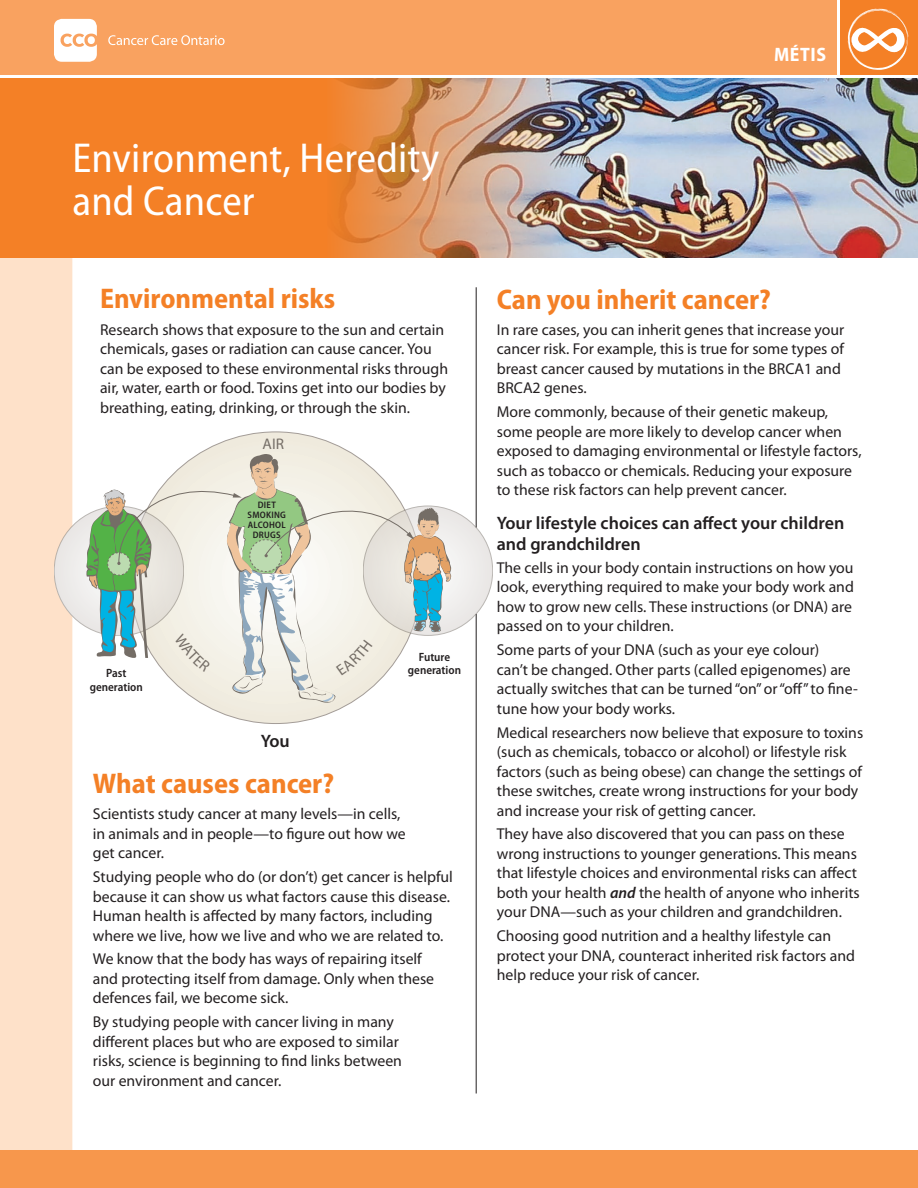
<style>
.page{position:relative;width:918px;height:1188px;background:#fff}
.page>*{position:absolute;margin:0;border:0;box-sizing:border-box;transform-origin:0 0}
.MAIN_TITLE_White{font:semi-condensed 42px/43.5px "Myriad Pro";letter-spacing:.005em;color:#fff}
.Text_Heading_1{font:700 semi-condensed 28.5px "Myriad Pro";color:#f48026}
.People{font:700 semi-condensed 19.5px "Myriad Pro";letter-spacing:.03em;color:#fff}
.Text_Heading_2{font:600 18px/21px "Myriad Pro";color:#231f20}
.Text{font:15.75px/19.5px "Myriad Pro";color:#231f20}
.t1{font:15.45px "Myriad Pro";color:#746d66}
.t2{font:600 semi-condensed 12px/13.5px "Myriad Pro";color:#231f20;text-align:center}
.t3{font:600 semi-condensed 9.45px/9.9px "Myriad Pro";letter-spacing:.03em;color:#231f20;text-align:center}
.s1{font-weight:600;font-style:italic}
</style>
<div class="page">
<div style="left:0;top:258px;width:72px;height:892px;background:#fee1c9"></div>
<div style="left:0;top:0;width:837px;height:75px;background:#f9a260"></div>
<hr style="left:476px;top:287px;width:1px;height:241px;background:#231f20">
<hr style="left:476px;top:614px;width:1px;height:480px;background:#231f20">
<div style="left:0;top:1150px;width:918px;height:38px;background:#f7974c"></div>
<div style="left:840px;top:0;width:78px;height:75px;background:#f48026"></div>
<img style="left:573px;top:78px;width:345px;height:180px">
<img style="left:326px;top:78px;width:247px;height:180px">
<div style="left:0;top:78px;width:326px;height:180px;background:#f48026"></div>
<svg style="left:848px;top:9px;width:61px;height:61px"></svg>
<svg style="left:108px;top:35px;width:117px;height:10px"></svg>
<svg style="left:54px;top:19px;width:43px;height:43px;background:#fdefe4"></svg>
<svg style="left:130px;top:432px;width:292px;height:292px;background:#ebe7da"></svg>
<div style="left:54px;top:506px;width:130px;height:130px;background:#eceae8;border-radius:65px"></div>
<div style="left:363px;top:506px;width:130px;height:129px;background:#edebe9;border-radius:65px"></div>
<svg style="left:85px;top:454px;width:367px;height:249px"></svg>
<p class="MAIN_TITLE_White" style="left:72px;top:137px;width:368px">Environment, Heredity and Cancer</p>
<p class="Text_Heading_1" style="left:100px;top:283px;width:237px">Environmental risks</p>
<p class="Text" style="left:100px;top:320px;width:350px">Research shows that exposure to the sun and certain chemicals, gases or radiation can cause cancer. You can be exposed to these environmental risks through air, water, earth or food. Toxins get into our bodies by breathing, eating, drinking, or through the skin.</p>
<p class="t1" style="left:263px;top:434px;width:23px">AIR</p>
<p class="t2" style="left:90px;top:667px;width:55px">Past generation</p>
<p class="t3" style="left:248px;top:500px;width:40px">DIET<br>SMOKING<br>ALCOHOL<br>DRUGS</p>
<p class="Text_Heading_2" style="left:261px;top:731px;width:31px">You</p>
<p class="t2" style="left:408px;top:650px;width:55px">Future generation</p>
<p class="Text_Heading_1" style="left:93px;top:768px;width:243px">What causes cancer?</p>
<p class="Text" style="left:93px;top:805px;width:314px">Scientists study cancer at many levels—in cells, in animals and in people—to figure out how we get cancer.</p>
<p class="Text" style="left:93px;top:867px;width:362px">Studying people who do (or don’t) get cancer is helpful because it can show us what factors cause this disease.<br>Human health is affected by many factors, including where we live, how we live and who we are related to.</p>
<p class="Text" style="left:93px;top:950px;width:343px">We know that the body has ways of repairing itself and protecting itself from damage. Only when these defences fail, we become sick.</p>
<p class="Text" style="left:93px;top:1013px;width:311px">By studying people with cancer living in many different places but who are exposed to similar risks, science is beginning to find links between our environment and cancer.</p>
<p class="People" style="left:774px;top:43px;width:53px">MÉTIS</p>
<p class="Text_Heading_1" style="left:497px;top:283px;width:276px">Can you inherit cancer?</p>
<p class="Text" style="left:497px;top:320px;width:349px">In rare cases, you can inherit genes that increase your cancer risk. For example, this is true for some types of breast cancer caused by mutations in the BRCA1 and BRCA2 genes.</p>
<p class="Text" style="left:497px;top:403px;width:366px">More commonly, because of their genetic makeup, some people are more likely to develop cancer when exposed to damaging environmental or lifestyle factors, such as tobacco or chemicals. Reducing your exposure to these risk factors can help prevent cancer.</p>
<p class="Text_Heading_2" style="left:497px;top:513px;width:349px">Your lifestyle choices can affect your children and grandchildren</p>
<p class="Text" style="left:497px;top:558px;width:359px">The cells in your body contain instructions on how you look, everything required to make your body work and how to grow new cells. These instructions (or DNA) are passed on to your children.</p>
<p class="Text" style="left:497px;top:641px;width:363px">Some parts of your DNA (such as your eye colour)<br>can’t be changed. Other parts (called epigenomes) are actually switches that can be turned “on” or “off” to fine&shy;tune how your body works.</p>
<p class="Text" style="left:497px;top:723px;width:368px">Medical researchers now believe that exposure to toxins (such as chemicals, tobacco or alcohol) or lifestyle risk factors (such as being obese) can change the settings of these switches, create wrong instructions for your body and increase your risk of getting cancer.</p>
<p class="Text" style="left:497px;top:825px;width:365px">They have also discovered that you can pass on these wrong instructions to younger generations. This means that lifestyle choices and environmental risks can affect both your health <span class="s1">and</span> the health of anyone who inherits your DNA—such as your children and grandchildren.</p>
<p class="Text" style="left:497px;top:926px;width:360px">Choosing good nutrition and a healthy lifestyle can protect your DNA, counteract inherited risk factors and help reduce your risk of cancer.</p>
</div>
